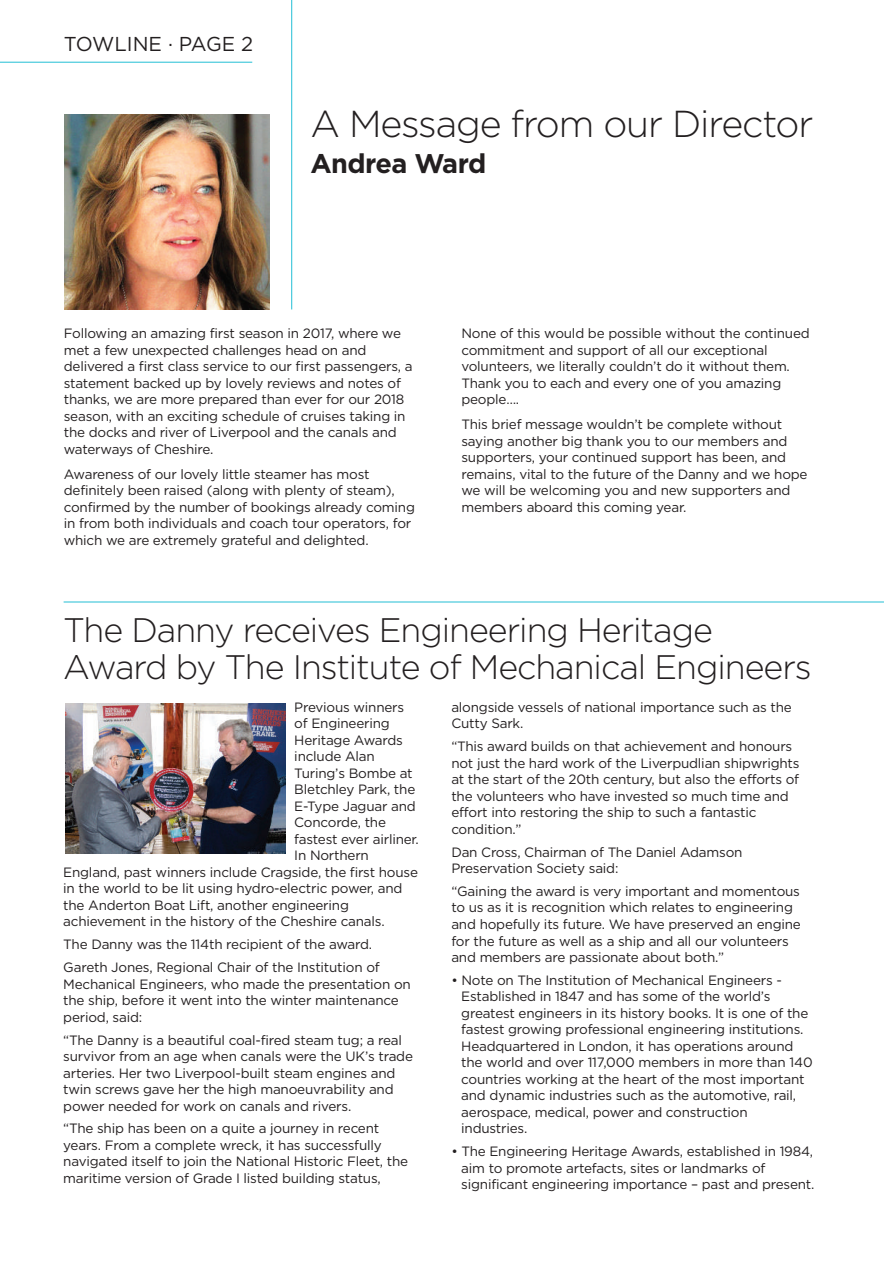
<style>
.page{position:relative;width:893px;height:1263px;background:#fff}
.page>*{position:absolute;margin:0;border:0;box-sizing:border-box;transform-origin:0 0}
.t1{font:300 37.5px "Gotham";letter-spacing:-.03em;color:#231f20}
.t2{font:300 34.05px/36.9px "Gotham";letter-spacing:-.03em;color:#231f20}
.t3{font:700 27px "Gotham";letter-spacing:-.02em;color:#231f20}
.t4{font:20.1px "Gotham";color:#231f20}
.t5{font:13.5px/16.5px "Gotham";letter-spacing:-.015em;color:#231f20}
</style>
<div class="page">
<hr style="left:0;top:62px;width:252px;height:1px;background:#23bfd5">
<hr style="left:291px;top:0;width:1px;height:309px;background:#23bfd5">
<img style="left:64px;top:114px;width:205px;height:196px">
<hr style="left:64px;top:602px;width:820px;height:1px;background:#23bfd5">
<img style="left:65px;top:704px;width:220px;height:149px">
<h3 class="t4" style="left:64px;top:36px;width:191px">TOWLINE · PAGE 2</h3>
<h1 class="t1" style="left:310px;top:110px;width:504px">A Message from our Director</h1>
<h3 class="t3" style="left:310px;top:154px;width:177px">Andrea Ward</h3>
<p class="t5" style="left:64px;top:326px;width:350px">Following an amazing first season in 2017, where we met a few unexpected challenges head on and delivered a first class service to our first passengers, a statement backed up by lovely reviews and notes of thanks, we are more prepared than ever for our 2018 season, with an exciting schedule of cruises taking in the docks and river of Liverpool and the canals and waterways of Cheshire.</p>
<p class="t5" style="left:64px;top:467px;width:353px">Awareness of our lovely little steamer has most definitely been raised (along with plenty of steam), confirmed by the number of bookings already coming in from both individuals and coach tour operators, for which we are extremely grateful and delighted.</p>
<p class="t5" style="left:461px;top:326px;width:350px">None of this would be possible without the continued commitment and support of all our exceptional volunteers, we literally couldn’t do it without them.<br>Thank you to each and every one of you amazing people….</p>
<p class="t5" style="left:461px;top:417px;width:348px">This brief message wouldn’t be complete without saying another big thank you to our members and supporters, your continued support has been, and remains, vital to the future of the Danny and we hope we will be welcoming you and new supporters and members aboard this coming year.</p>
<h2 class="t2" style="left:63px;top:615px;width:750px">The Danny receives Engineering Heritage<br>Award by The Institute of Mechanical Engineers</h2>
<p class="t5" style="left:294px;top:700px;width:111px">Previous winners</p>
<p class="t5" style="left:294px;top:716px;width:97px">of Engineering</p>
<p class="t5" style="left:294px;top:733px;width:110px">Heritage Awards</p>
<p class="t5" style="left:294px;top:749px;width:82px">include Alan</p>
<p class="t5" style="left:294px;top:766px;width:120px">Turing’s Bombe at</p>
<p class="t5" style="left:294px;top:782px;width:122px">Bletchley Park, the</p>
<p class="t5" style="left:294px;top:799px;width:123px">E-Type Jaguar and</p>
<p class="t5" style="left:294px;top:815px;width:93px">Concorde, the</p>
<p class="t5" style="left:294px;top:832px;width:126px">fastest ever airliner.</p>
<p class="t5" style="left:294px;top:848px;width:76px">In Northern</p>
<p class="t5" style="left:63px;top:865px;width:356px">England, past winners include Cragside, the first house</p>
<p class="t5" style="left:63px;top:881px;width:341px">in the world to be lit using hydro-electric power, and</p>
<p class="t5" style="left:63px;top:898px;width:287px">the Anderton Boat Lift, another engineering</p>
<p class="t5" style="left:63px;top:914px;width:323px">achievement in the history of the Cheshire canals.</p>
<p class="t5" style="left:63px;top:934px;width:318px;line-height:23px">The Danny was the 114th recipient of the award.<br>Gareth Jones, Regional Chair of the Institution of</p>
<p class="t5" style="left:63px;top:977px;width:349px">Mechanical Engineers, who made the presentation on the ship, before it went into the winter maintenance period, said:</p>
<p class="t5" style="left:63px;top:1032px;width:351px">“The Danny is a beautiful coal-fired steam tug; a real survivor from an age when canals were the UK’s trade arteries. Her two Liverpool-built steam engines and twin screws gave her the high manoeuvrability and power needed for work on canals and rivers.</p>
<p class="t5" style="left:63px;top:1121px;width:346px">“The ship has been on a quite a journey in recent years. From a complete wreck, it has successfully navigated itself to join the National Historic Fleet, the maritime version of Grade I listed building status,</p>
<p class="t5" style="left:451px;top:700px;width:342px">alongside vessels of national importance such as the<br>Cutty Sark.</p>
<p class="t5" style="left:451px;top:739px;width:350px">“This award builds on that achievement and honours not just the hard work of the Liverpudlian shipwrights at the start of the 20th century, but also the efforts of the volunteers who have invested so much time and effort into restoring the ship to such a fantastic condition.”</p>
<p class="t5" style="left:451px;top:845px;width:293px">Dan Cross, Chairman of The Daniel Adamson<br>Preservation Society said:</p>
<p class="t5" style="left:451px;top:884px;width:351px">“Gaining the award is very important and momentous to us as it is recognition which relates to engineering and hopefully its future. We have preserved an engine for the future as well as a ship and all our volunteers and members are passionate about both.”</p>
<p class="t5" style="left:461px;top:973px;width:353px;text-indent:-10px">• Note on The Institution of Mechanical Engineers - Established in 1847 and has some of the world’s greatest engineers in its history books. It is one of the fastest growing professional engineering institutions.<br>Headquartered in London, it has operations around the world and over 117,000 members in more than 140 countries working at the heart of the most important and dynamic industries such as the automotive, rail, aerospace, medical, power and construction industries.</p>
<p class="t5" style="left:461px;top:1144px;width:355px;text-indent:-10px">• The Engineering Heritage Awards, established in 1984, aim to promote artefacts, sites or landmarks of significant engineering importance – past and present.</p>
</div>
